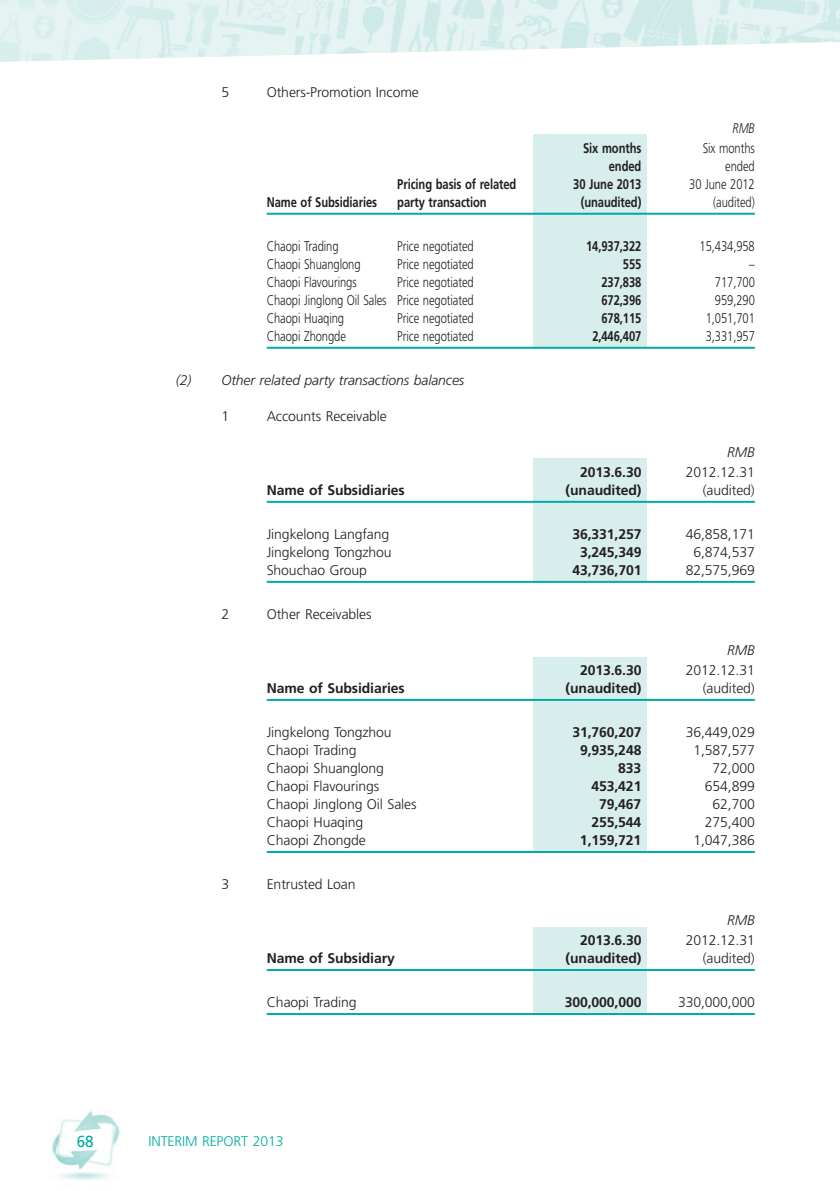
<style>
.page{position:relative;width:840px;height:1191px;background:#fff}
.page>*{position:absolute;margin:0;border:0;box-sizing:border-box;transform-origin:0 0}
.t1{font:16px "Frutiger LT Std";color:#00aca2;scale:.95 1}
.t2{font:300 14px "Frutiger LT Std";letter-spacing:-.01em;color:#231f20}
.t3{font:300 14px "Frutiger LT Std";letter-spacing:-.01em;color:#231f20;scale:.8 1}
.t4{font:700 14px "Frutiger LT Std";letter-spacing:-.01em;color:#231f20}
.t5{font:700 14px "Frutiger LT Std";letter-spacing:-.01em;color:#231f20;scale:.8 1}
.t6{font:italic 300 14px "Frutiger LT Std";letter-spacing:-.01em;color:#231f20}
.t7{font:300 14px "Frutiger LT Std";letter-spacing:-.01em;color:#00aca2}
.t8{font:italic 300 14px "Frutiger LT Std";letter-spacing:-.01em;color:#231f20;scale:.8 1}
</style>
<div class="page">
<img style="left:52px;top:1110px;width:68px;height:70px">
<img style="left:0;top:0;width:839px;height:62px">
<svg style="left:839px;top:0;width:1px;height:42px"></svg>
<div style="left:533px;top:135px;width:113px;height:213px;background:#d8eeed"></div>
<hr style="left:266px;top:213px;width:488px;height:2px;background:#00aca2">
<hr style="left:266px;top:347px;width:488px;height:2px;background:#00aca2">
<div style="left:533px;top:459px;width:113px;height:123px;background:#d8eeed"></div>
<hr style="left:266px;top:501px;width:488px;height:2px;background:#00aca2">
<hr style="left:266px;top:581px;width:488px;height:2px;background:#00aca2">
<div style="left:533px;top:657px;width:113px;height:194px;background:#d8eeed"></div>
<hr style="left:266px;top:699px;width:488px;height:2px;background:#00aca2">
<hr style="left:266px;top:851px;width:488px;height:2px;background:#00aca2">
<div style="left:533px;top:927px;width:113px;height:87px;background:#d8eeed"></div>
<hr style="left:266px;top:969px;width:488px;height:2px;background:#00aca2">
<hr style="left:266px;top:1013px;width:488px;height:2px;background:#00aca2">
<p class="t2" style="left:221px;top:84px;width:33px">5 O</p>
<p class="t2" style="left:276px;top:84px;width:144px">thers-Promotion Income</p>
<p class="t8" style="left:732px;top:120px;width:10px">RMB</p>
<p class="t5" style="left:582px;top:140px;width:74px">Six months</p>
<p class="t3" style="left:702px;top:140px;width:67px">Six months</p>
<p class="t5" style="left:608px;top:158px;width:42px">ended</p>
<p class="t3" style="left:725px;top:158px;width:38px">ended</p>
<p class="t5" style="left:397px;top:176px;width:150px">Pricing basis of related</p>
<p class="t5" style="left:573px;top:176px;width:87px">30 June 2013</p>
<p class="t3" style="left:688px;top:176px;width:84px">30 June 2012</p>
<p class="t5" style="left:266px;top:194px;width:139px">Name of Subsidiaries</p>
<p class="t5" style="left:397px;top:194px;width:113px">party transaction</p>
<p class="t5" style="left:580px;top:194px;width:77px">(unaudited)</p>
<p class="t3" style="left:712px;top:194px;width:54px">(audited)</p>
<p class="t3" style="left:266px;top:238px;width:131px">Chaopi Trading P</p>
<p class="t3" style="left:402px;top:238px;width:90px">rice negotiated</p>
<p class="t5" style="left:586px;top:238px;width:71px">14,937,322</p>
<p class="t3" style="left:699px;top:238px;width:71px">15,434,958</p>
<p class="t3" style="left:266px;top:256px;width:145px">Chaopi Shuanglong P</p>
<p class="t3" style="left:402px;top:256px;width:90px">rice negotiated</p>
<p class="t5" style="left:622px;top:256px;width:25px">555</p>
<p class="t3" style="left:748px;top:256px;width:8px">–</p>
<p class="t3" style="left:266px;top:274px;width:142px">Chaopi Flavourings P</p>
<p class="t3" style="left:402px;top:274px;width:90px">rice negotiated</p>
<p class="t5" style="left:601px;top:274px;width:51px">237,838</p>
<p class="t3" style="left:714px;top:274px;width:51px">717,700</p>
<p class="t3" style="left:266px;top:292px;width:260px">Chaopi Jinglong Oil Sales Price negotiated</p>
<p class="t5" style="left:601px;top:292px;width:51px">672,396</p>
<p class="t3" style="left:714px;top:292px;width:51px">959,290</p>
<p class="t3" style="left:266px;top:310px;width:135px">Chaopi Huaqing P</p>
<p class="t3" style="left:402px;top:310px;width:90px">rice negotiated</p>
<p class="t5" style="left:601px;top:310px;width:51px">678,115</p>
<p class="t3" style="left:705px;top:310px;width:63px">1,051,701</p>
<p class="t3" style="left:266px;top:328px;width:136px">Chaopi Zhongde P</p>
<p class="t3" style="left:402px;top:328px;width:90px">rice negotiated</p>
<p class="t5" style="left:592px;top:328px;width:63px">2,446,407</p>
<p class="t3" style="left:705px;top:328px;width:63px">3,331,957</p>
<p class="t6" style="left:176px;top:372px;width:37px">(2) O</p>
<p class="t6" style="left:231px;top:372px;width:235px">ther related party transactions balances</p>
<p class="t2" style="left:221px;top:408px;width:33px">1 A</p>
<p class="t2" style="left:276px;top:408px;width:112px">ccounts Receivable</p>
<p class="t6" style="left:726px;top:444px;width:10px">RMB</p>
<p class="t4" style="left:579px;top:464px;width:63px">2013.6.30</p>
<p class="t2" style="left:685px;top:464px;width:71px">2012.12.31</p>
<p class="t4" style="left:266px;top:482px;width:139px">Name of Subsidiaries</p>
<p class="t4" style="left:565px;top:482px;width:77px">(unaudited)</p>
<p class="t2" style="left:702px;top:482px;width:54px">(audited)</p>
<p class="t2" style="left:266px;top:526px;width:124px">Jingkelong Langfang</p>
<p class="t4" style="left:572px;top:526px;width:71px">36,331,257</p>
<p class="t2" style="left:685px;top:526px;width:71px">46,858,171</p>
<p class="t2" style="left:266px;top:544px;width:126px">Jingkelong Tongzhou</p>
<p class="t4" style="left:579px;top:544px;width:63px">3,245,349</p>
<p class="t2" style="left:693px;top:544px;width:63px">6,874,537</p>
<p class="t2" style="left:266px;top:562px;width:102px">Shouchao Group</p>
<p class="t4" style="left:572px;top:562px;width:71px">43,736,701</p>
<p class="t2" style="left:685px;top:562px;width:71px">82,575,969</p>
<p class="t2" style="left:221px;top:606px;width:33px">2 O</p>
<p class="t2" style="left:276px;top:606px;width:96px">ther Receivables</p>
<p class="t6" style="left:726px;top:642px;width:10px">RMB</p>
<p class="t4" style="left:579px;top:662px;width:63px">2013.6.30</p>
<p class="t2" style="left:685px;top:662px;width:71px">2012.12.31</p>
<p class="t4" style="left:266px;top:680px;width:139px">Name of Subsidiaries</p>
<p class="t4" style="left:565px;top:680px;width:77px">(unaudited)</p>
<p class="t2" style="left:702px;top:680px;width:54px">(audited)</p>
<p class="t2" style="left:266px;top:724px;width:126px">Jingkelong Tongzhou</p>
<p class="t4" style="left:572px;top:724px;width:71px">31,760,207</p>
<p class="t2" style="left:685px;top:724px;width:71px">36,449,029</p>
<p class="t2" style="left:266px;top:742px;width:91px">Chaopi Trading</p>
<p class="t4" style="left:579px;top:742px;width:63px">9,935,248</p>
<p class="t2" style="left:693px;top:742px;width:63px">1,587,577</p>
<p class="t2" style="left:266px;top:760px;width:119px">Chaopi Shuanglong</p>
<p class="t4" style="left:618px;top:760px;width:25px">833</p>
<p class="t2" style="left:712px;top:760px;width:44px">72,000</p>
<p class="t2" style="left:266px;top:778px;width:114px">Chaopi Flavourings</p>
<p class="t4" style="left:591px;top:778px;width:51px">453,421</p>
<p class="t2" style="left:704px;top:778px;width:51px">654,899</p>
<p class="t2" style="left:266px;top:796px;width:151px">Chaopi Jinglong Oil Sales</p>
<p class="t4" style="left:598px;top:796px;width:44px">79,467</p>
<p class="t2" style="left:712px;top:796px;width:44px">62,700</p>
<p class="t2" style="left:266px;top:814px;width:98px">Chaopi Huaqing</p>
<p class="t4" style="left:591px;top:814px;width:51px">255,544</p>
<p class="t2" style="left:704px;top:814px;width:51px">275,400</p>
<p class="t2" style="left:266px;top:832px;width:100px">Chaopi Zhongde</p>
<p class="t4" style="left:579px;top:832px;width:63px">1,159,721</p>
<p class="t2" style="left:693px;top:832px;width:63px">1,047,386</p>
<p class="t2" style="left:221px;top:876px;width:31px">3 E</p>
<p class="t2" style="left:273px;top:876px;width:83px">ntrusted Loan</p>
<p class="t6" style="left:726px;top:912px;width:10px">RMB</p>
<p class="t4" style="left:579px;top:932px;width:63px">2013.6.30</p>
<p class="t2" style="left:685px;top:932px;width:71px">2012.12.31</p>
<p class="t4" style="left:266px;top:950px;width:130px">Name of Subsidiary</p>
<p class="t4" style="left:565px;top:950px;width:77px">(unaudited)</p>
<p class="t2" style="left:702px;top:950px;width:54px">(audited)</p>
<p class="t2" style="left:266px;top:994px;width:91px">Chaopi Trading</p>
<p class="t4" style="left:564px;top:994px;width:78px">300,000,000</p>
<p class="t2" style="left:677px;top:994px;width:78px">330,000,000</p>
<p class="t1" style="left:77px;top:1131px;width:10px">68</p>
<p class="t7" style="left:148px;top:1133px;width:136px">Interim Report 2013</p>
</div>
